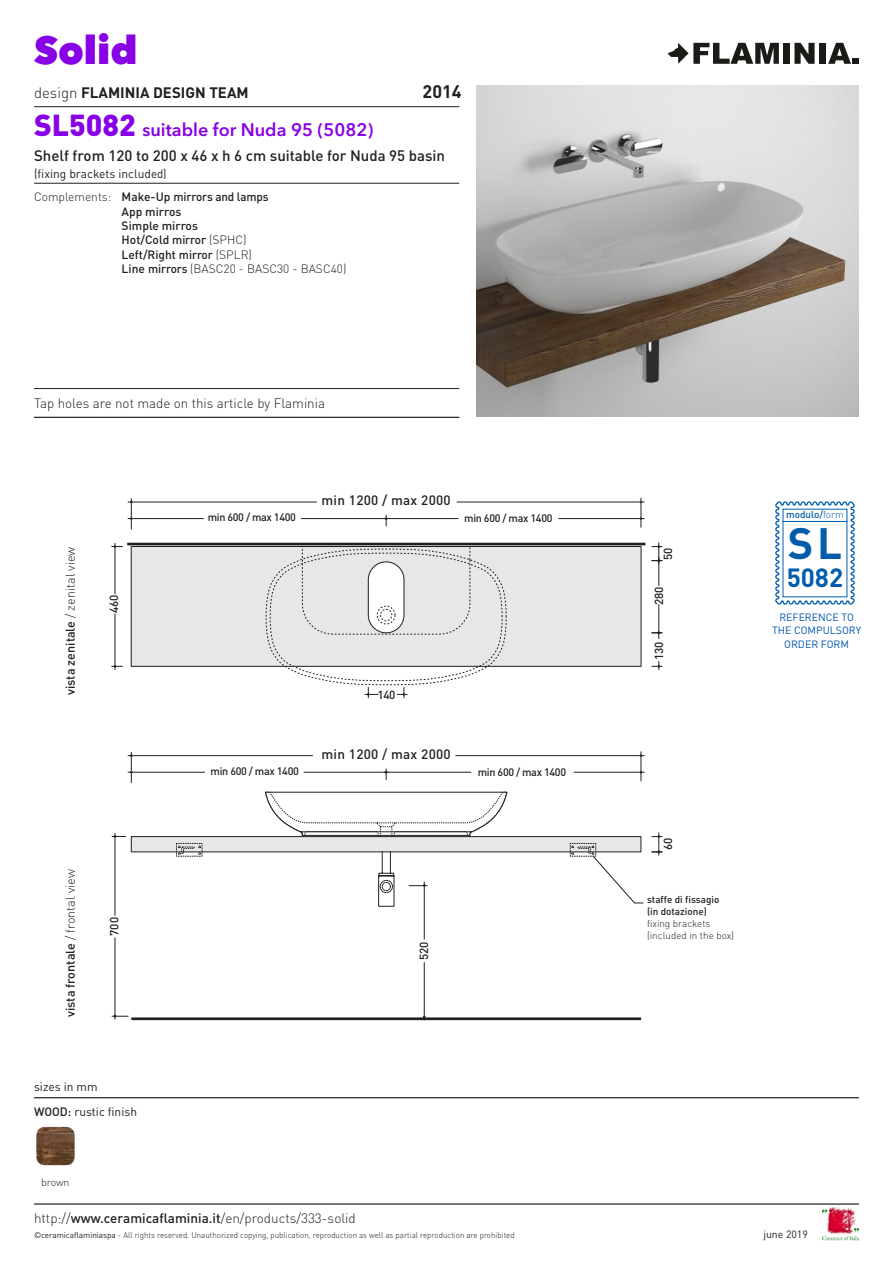
<style>
.page{position:relative;width:893px;height:1263px;background:#fff}
.page>*{position:absolute;margin:0;border:0;box-sizing:border-box;transform-origin:0 0}
.t1{font:700 43.35px "DIN";color:#015dab}
.t2{font:800 39px "Avenir Next LT Pro";color:#8800e6}
.t3{font:700 26.1px "DIN";color:#015dab}
.t4{font:600 18px "Avenir Next LT Pro";color:#8800e6}
.t5{font:700 18px "DIN";color:#231f20}
.t6{font:500 15px "DIN";color:#231f20}
.t7{font:700 15px "DIN";color:#231f20}
.t8{font:300 13.5px "DIN";color:#231f20}
.t9{font:500 13.5px "DIN";letter-spacing:.02em;color:#231f20}
.t10{font:500 12.6px "DIN";color:#231f20}
.t11{font:500 12px/14.4px "DIN";color:#231f20}
.t12{font:12px "DIN";color:#231f20}
.t13{font:300 12px "DIN";color:#231f20}
.t14{font:500 11.7px "DIN";letter-spacing:-.03em;color:#231f20}
.t15{font:500 10.8px "DIN";letter-spacing:-.03em;color:#231f20}
.t16{font:10.5px/13.5px "DIN";color:#0054b3;text-align:center}
.t17{font:10.5px "DIN";color:#231f20}
.t18{font:300 10.5px "DIN";letter-spacing:-.005em;color:#231f20}
.t19{font:300 9.9px/11.9px "DIN";color:#231f20}
.t20{font:500 9.9px/11.9px "DIN";color:#231f20}
.t21{font:500 9.9px "DIN";color:#015dab}
.t22{font:300 8.25px "DIN";color:#231f20}
.s1{font-weight:300}
.s2{font-family:"DIN";font-weight:900;font-size:30px}
.s3{font-weight:500}
.s4{font-weight:400}
</style>
<div class="page">
<hr style="left:34px;top:1203px;width:825px;height:2px;background:#231f20">
<img style="left:822px;top:1208px;width:37px;height:32px">
<svg style="left:668px;top:43px;width:111px;height:21px"></svg>
<div style="left:783px;top:43px;width:7px;height:21px;background:#1a1a17"></div>
<svg style="left:794px;top:43px;width:20px;height:21px"></svg>
<div style="left:819px;top:43px;width:7px;height:21px;background:#1a1a17"></div>
<svg style="left:828px;top:43px;width:31px;height:21px"></svg>
<hr style="left:34px;top:417px;width:425px;height:1px;background:#231f20">
<hr style="left:34px;top:106px;width:425px;height:1px;background:#231f20">
<hr style="left:34px;top:183px;width:425px;height:1px;background:#231f20">
<img style="left:476px;top:85px;width:383px;height:332px">
<svg style="left:775px;top:501px;width:80px;height:104px"></svg>
<div style="left:131px;top:546px;width:510px;height:121px;background:#e6e7e9;border:1px solid #231f20"></div>
<div style="left:131px;top:836px;width:510px;height:16px;background:#e6e7e9"></div>
<div style="left:131px;top:836px;width:510px;height:16px;border:1px solid #231f20"></div>
<hr style="left:127px;top:543px;width:518px;height:2px;background:#231f20">
<hr style="left:131px;top:1017px;width:510px;height:3px;background:#231f20">
<hr style="left:115px;top:543px;width:1px;height:51px;background:#231f20">
<hr style="left:115px;top:614px;width:1px;height:56px;background:#231f20">
<svg style="left:112px;top:544px;width:10px;height:125px"></svg>
<hr style="left:128px;top:518px;width:75px;height:1px;background:#231f20">
<hr style="left:131px;top:499px;width:1px;height:30px;background:#231f20">
<hr style="left:128px;top:502px;width:188px;height:1px;background:#231f20">
<hr style="left:457px;top:502px;width:187px;height:1px;background:#231f20">
<hr style="left:559px;top:518px;width:85px;height:1px;background:#231f20">
<svg style="left:129px;top:498px;width:514px;height:29px"></svg>
<hr style="left:128px;top:772px;width:77px;height:1px;background:#231f20">
<hr style="left:131px;top:752px;width:1px;height:31px;background:#231f20">
<hr style="left:128px;top:755px;width:185px;height:1px;background:#231f20">
<hr style="left:456px;top:755px;width:188px;height:1px;background:#231f20">
<hr style="left:574px;top:772px;width:70px;height:1px;background:#231f20">
<svg style="left:129px;top:752px;width:514px;height:29px"></svg>
<svg style="left:652px;top:543px;width:10px;height:43px"></svg>
<hr style="left:659px;top:605px;width:1px;height:34px;background:#231f20">
<svg style="left:652px;top:630px;width:10px;height:40px"></svg>
<hr style="left:115px;top:938px;width:1px;height:81px;background:#231f20">
<hr style="left:115px;top:833px;width:1px;height:82px;background:#231f20">
<svg style="left:112px;top:835px;width:14px;height:3px"></svg>
<svg style="left:112px;top:1015px;width:16px;height:2px"></svg>
<hr style="left:424px;top:882px;width:1px;height:57px;background:#231f20">
<hr style="left:424px;top:962px;width:1px;height:58px;background:#231f20">
<svg style="left:409px;top:884px;width:18px;height:3px"></svg>
<svg style="left:652px;top:833px;width:10px;height:22px"></svg>
<svg style="left:378px;top:851px;width:16px;height:55px"></svg>
<div style="left:380px;top:880px;width:13px;height:13px;border:1px dashed #231f20;border-radius:50%"></div>
<svg style="left:570px;top:843px;width:74px;height:60px"></svg>
<svg style="left:176px;top:843px;width:27px;height:14px"></svg>
<svg style="left:266px;top:546px;width:241px;height:152px"></svg>
<svg style="left:265px;top:791px;width:243px;height:45px"></svg>
<hr style="left:34px;top:388px;width:425px;height:1px;background:#231f20">
<hr style="left:34px;top:1097px;width:825px;height:1px;background:#231f20">
<img style="left:36px;top:1127px;width:39px;height:38px">
<h2 class="t2" style="left:34px;top:26px;width:105px">Solid</h2>
<h3 class="t7" style="left:34px;top:82px;width:216px"><span class="s1">design</span> FLAMINIA DESIGN TEAM</h3>
<h3 class="t4" style="left:34px;top:118px;width:341px"><span class="s2">SL5082</span> suitable for Nuda 95 (5082)</h3>
<h3 class="t5" style="left:423px;top:79px;width:41px">2014</h3>
<h3 class="t6" style="left:34px;top:146px;width:413px">Shelf from 120 to 200 x 46 x h 6 cm suitable for Nuda 95 basin</h3>
<h3 class="t12" style="left:34px;top:166px;width:134px">(fixing brackets included)</h3>
<h3 class="t13" style="left:34px;top:189px;width:79px">Complements:</h3>
<h3 class="t11" style="left:122px;top:189px;width:226px">Make-Up mirrors and lamps<br>App mirros<br>Simple mirros<br>Hot/Cold mirror <span class="s1">(SPHC)<br></span>Left/Right mirror <span class="s1">(SPLR)<br></span>Line mirrors <span class="s1">(BASC20 - BASC30 - BASC40)</span></h3>
<h3 class="t8" style="left:34px;top:394px;width:293px">Tap holes are not made on this article by Flaminia</h3>
<h3 class="t10" style="left:62px;top:695px;width:150px;rotate:-90deg">vista zenitale <span class="s1">/ zenital view</span></h3>
<h3 class="t14" style="left:107px;top:613px;width:19px;rotate:-90deg">460</h3>
<h3 class="t15" style="left:208px;top:510px;width:90px">min 600 / max 1400</h3>
<h3 class="t9" style="left:321px;top:492px;width:131px">min 1200 / max 2000</h3>
<h3 class="t15" style="left:464px;top:511px;width:90px">min 600 / max 1400</h3>
<h3 class="t15" style="left:211px;top:764px;width:90px">min 600 / max 1400</h3>
<h3 class="t14" style="left:377px;top:687px;width:19px">140</h3>
<h3 class="t9" style="left:321px;top:745px;width:131px">min 1200 / max 2000</h3>
<h3 class="t15" style="left:478px;top:765px;width:90px">min 600 / max 1400</h3>
<h3 class="t10" style="left:62px;top:1017px;width:149px;rotate:-90deg">vista frontale <span class="s1">/ frontal view</span></h3>
<h3 class="t14" style="left:107px;top:936px;width:20px;rotate:-90deg">700</h3>
<h3 class="t12" style="left:34px;top:1079px;width:65px">sizes in mm</h3>
<h3 class="t12" style="left:34px;top:1104px;width:105px"><span class="s3">WOOD:</span> rustic finish</h3>
<p class="t18" style="left:41px;top:1176px;width:30px">brown</p>
<h3 class="t8" style="left:34px;top:1210px;width:323px">http://<span class="s3">www.ceramicaflaminia.it</span>/en/products/333-solid</h3>
<h3 class="t14" style="left:417px;top:960px;width:20px;rotate:-90deg">520</h3>
<p class="t22" style="left:34px;top:1230px;width:482px"><span class="s4">©ceramicaflaminiaspa</span> - All rights reserved. Unauthorized copying, publication, reproduction as well as partial reproduction are prohibited</p>
<h3 class="t14" style="left:661px;top:560px;width:14px;rotate:-90deg">50</h3>
<h3 class="t14" style="left:651px;top:605px;width:19px;rotate:-90deg">280</h3>
<h3 class="t14" style="left:651px;top:660px;width:19px;rotate:-90deg">130</h3>
<p class="t21" style="left:786px;top:508px;width:59px">modulo/<span class="s1">form</span></p>
<h1 class="t1" style="left:788px;top:515px;width:56px">SL</h1>
<h3 class="t3" style="left:787px;top:560px;width:58px">5082</h3>
<p class="t16" style="left:772px;top:610px;width:91px">REFERENCE TO<br>THE COMPULSORY<br>ORDER FORM</p>
<h3 class="t14" style="left:661px;top:850px;width:14px;rotate:-90deg">60</h3>
<p class="t20" style="left:647px;top:893px;width:74px">staffe di fissagio (in dotazione)</p>
<p class="t19" style="left:647px;top:917px;width:89px">fixing brackets (included in the box)</p>
<p class="t17" style="left:763px;top:1228px;width:46px">june 2019</p>
</div>
